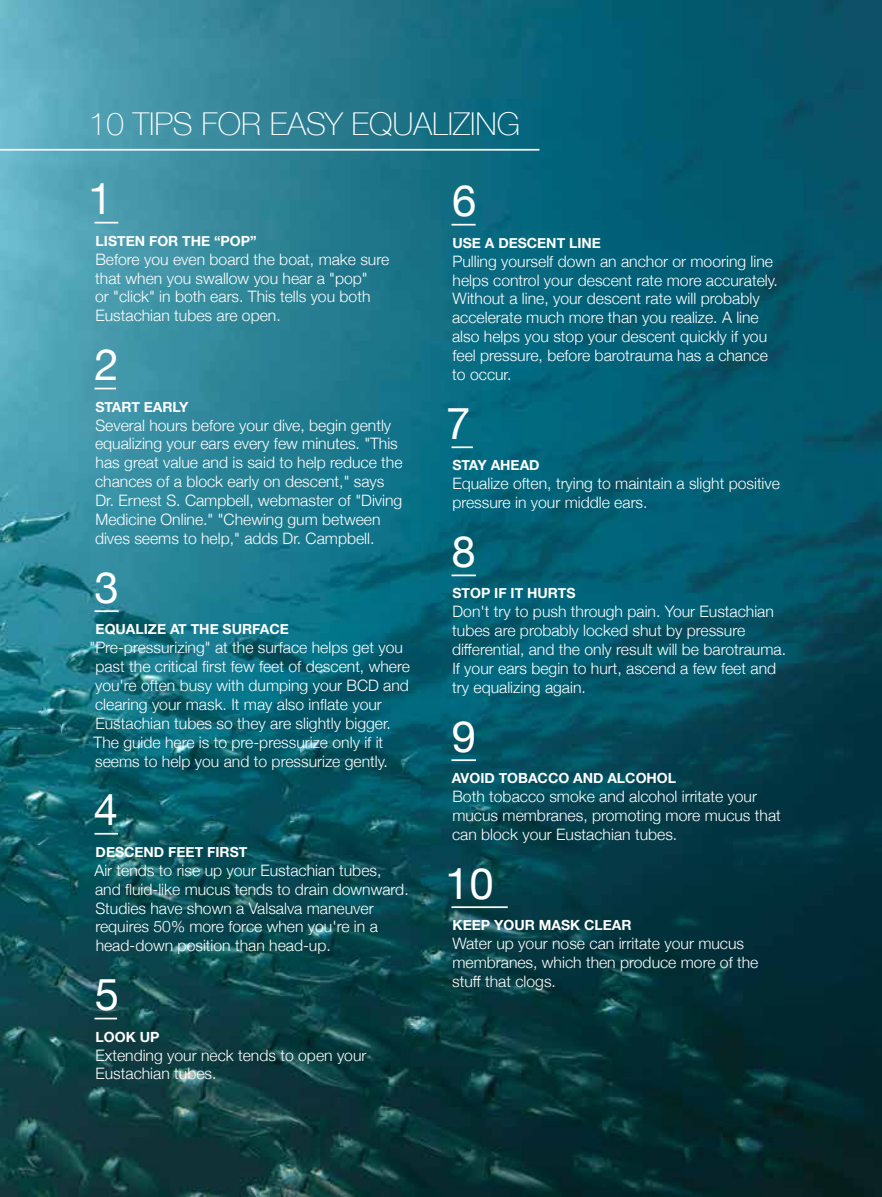
<style>
.page{position:relative;width:882px;height:1197px;background:#fff}
.page>*{position:absolute;margin:0;border:0;box-sizing:border-box;transform-origin:0 0}
.t1{font:43.75px "Helvetica Neue";color:#fff}
.t2{font:100 31.5px "Helvetica Neue";color:#fff}
.t3{font:300 15.75px/18.9px "Helvetica Neue";color:#fff}
.t4{font:700 14px "Helvetica Neue";color:#fff}
</style>
<div class="page">
<img style="left:0;top:0;width:882px;height:1197px">
<hr style="left:94px;top:222px;width:24px;height:2px;background:#fff">
<svg style="left:94px;top:388px;width:22px;height:1px"></svg>
<hr style="left:94px;top:610px;width:25px;height:2px;background:#fff">
<hr style="left:94px;top:833px;width:24px;height:2px;background:#fff">
<svg style="left:94px;top:1018px;width:23px;height:1px"></svg>
<hr style="left:452px;top:224px;width:24px;height:2px;background:#fff">
<hr style="left:452px;top:446px;width:21px;height:2px;background:#fff">
<svg style="left:452px;top:575px;width:24px;height:1px"></svg>
<hr style="left:452px;top:759px;width:24px;height:2px;background:#fff">
<hr style="left:452px;top:906px;width:56px;height:2px;background:#fff">
<hr style="left:0;top:149px;width:539px;height:2px;background:#fff">
<h2 class="t2" style="left:89px;top:100px;width:433px">10 TIPS FOR EASY EQUALIZING</h2>
<h1 class="t1" style="left:88px;top:167px;width:26px">1</h1>
<p class="t4" style="left:96px;top:230px;width:163px">LISTEN FOR THE “POP”</p>
<p class="t3" style="left:95px;top:249px;width:296px">Before you even board the boat, make sure that when you swallow you hear a "pop"<br>or "click" in both ears. This tells you both Eustachian tubes are open.</p>
<h1 class="t1" style="left:94px;top:333px;width:26px">2</h1>
<p class="t4" style="left:96px;top:396px;width:95px">START EARLY</p>
<p class="t3" style="left:95px;top:415px;width:309px">Several hours before your dive, begin gently equalizing your ears every few minutes. "This has great value and is said to help reduce the chances of a block early on descent," says Dr. Ernest S. Campbell, webmaster of "Diving Medicine Online." "Chewing gum between dives seems to help," adds Dr. Campbell.</p>
<h1 class="t1" style="left:95px;top:556px;width:26px">3</h1>
<p class="t4" style="left:96px;top:618px;width:195px">EQUALIZE AT THE SURFACE</p>
<p class="t3" style="left:90px;top:637px;width:322px">"Pre-pressurizing" at the surface helps get you past the critical first few feet of descent, where you're often busy with dumping your BCD and clearing your mask. It may also inflate your Eustachian tubes so they are slightly bigger.<br>The guide here is to pre-pressurize only if it seems to help you and to pressurize gently.</p>
<h1 class="t1" style="left:94px;top:778px;width:26px">4</h1>
<p class="t4" style="left:96px;top:841px;width:153px">DESCEND FEET FIRST</p>
<p class="t3" style="left:94px;top:860px;width:316px">Air tends to rise up your Eustachian tubes, and fluid-like mucus tends to drain downward.<br>Studies have shown a Valsalva maneuver requires 50% more force when you're in a head-down position than head-up.</p>
<h1 class="t1" style="left:95px;top:963px;width:26px">5</h1>
<p class="t4" style="left:96px;top:1026px;width:65px">LOOK UP</p>
<p class="t3" style="left:95px;top:1045px;width:273px">Extending your neck tends to open your<br>Eustachian tubes.</p>
<h1 class="t1" style="left:452px;top:169px;width:26px">6</h1>
<p class="t4" style="left:452px;top:232px;width:150px">USE A DESCENT LINE</p>
<p class="t3" style="left:452px;top:251px;width:327px">Pulling yourself down an anchor or mooring line helps control your descent rate more accurately.<br>Without a line, your descent rate will probably accelerate much more than you realize. A line also helps you stop your descent quickly if you feel pressure, before barotrauma has a chance to occur.</p>
<h1 class="t1" style="left:446px;top:392px;width:26px">7</h1>
<p class="t4" style="left:453px;top:454px;width:89px">STAY AHEAD</p>
<p class="t3" style="left:452px;top:473px;width:329px">Equalize often, trying to maintain a slight positive pressure in your middle ears.</p>
<h1 class="t1" style="left:452px;top:520px;width:26px">8</h1>
<p class="t4" style="left:453px;top:582px;width:124px">STOP IF IT HURTS</p>
<p class="t3" style="left:452px;top:601px;width:336px">Don't try to push through pain. Your Eustachian tubes are probably locked shut by pressure differential, and the only result will be barotrauma.<br>If your ears begin to hurt, ascend a few feet and try equalizing again.</p>
<h1 class="t1" style="left:452px;top:705px;width:26px">9</h1>
<p class="t4" style="left:452px;top:767px;width:226px">AVOID TOBACCO AND ALCOHOL</p>
<p class="t3" style="left:452px;top:786px;width:330px">Both tobacco smoke and alcohol irritate your mucus membranes, promoting more mucus that can block your Eustachian tubes.</p>
<h1 class="t1" style="left:445px;top:852px;width:50px">10</h1>
<p class="t4" style="left:453px;top:914px;width:180px">KEEP YOUR MASK CLEAR</p>
<p class="t3" style="left:452px;top:933px;width:308px">Water up your nose can irritate your mucus membranes, which then produce more of the stuff that clogs.</p>
</div>
